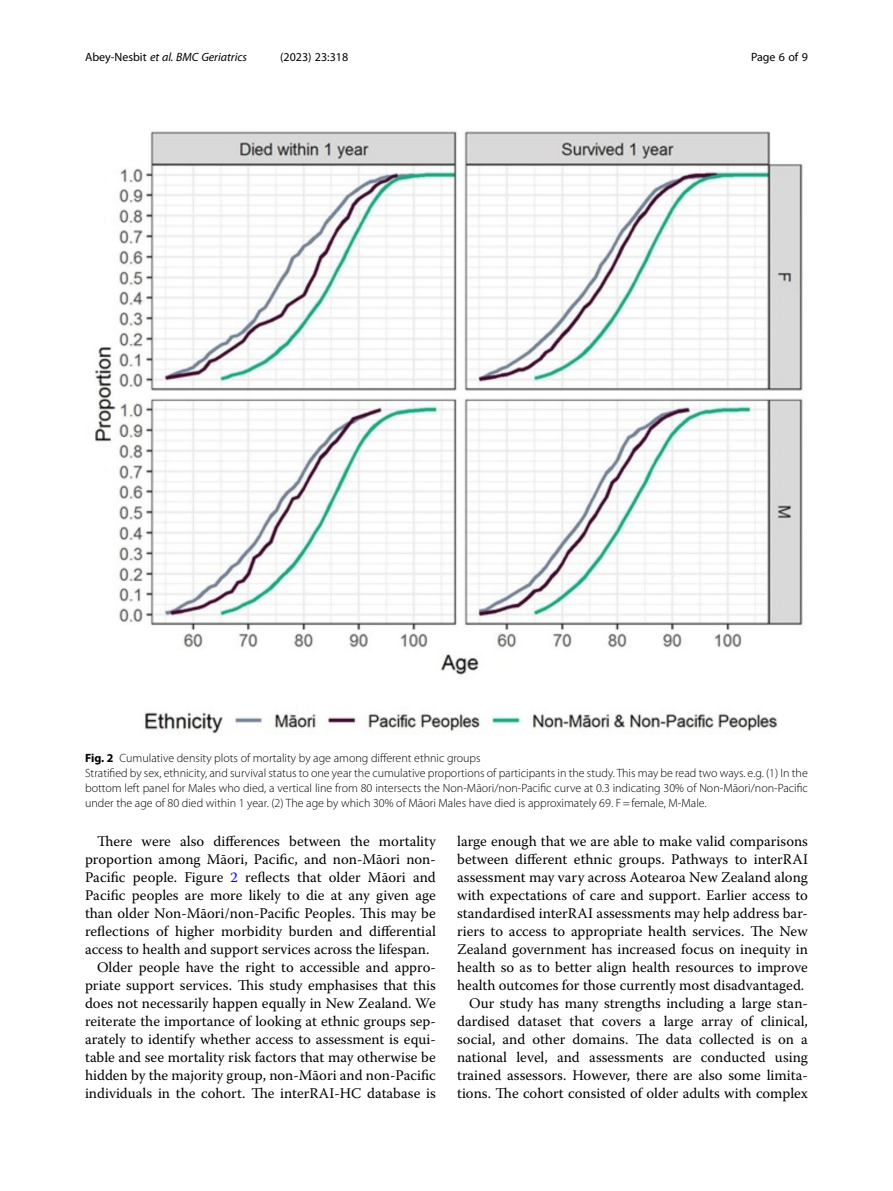
<style>
.page{position:relative;width:893px;height:1191px;background:#fff}
.page>*{position:absolute;margin:0;border:0;box-sizing:border-box;transform-origin:0 0}
.Body_Text_Indent{font:14.7px/18px "Warnock Pro";color:#000;text-align:justify}
.Figure_Caption{font:300 12px/15px "Myriad Pro";color:#000;text-align:justify}
.t1{font:italic 12px "Myriad Pro";color:#000}
.t2{font:12px "Myriad Pro";color:#000}
.s1{font-style:normal}
.s2{font-weight:700}
.s3{color:#00f}
</style>
<div class="page">
<img style="left:95px;top:131px;width:708px;height:603px">
<p class="t1" style="left:85px;top:50px;width:163px"><span class="s1">Abey-Nesbit</span> et al. BMC Geriatrics</p>
<p class="t2" style="left:280px;top:50px;width:70px">(2023) 23:318</p>
<p class="t2" style="left:751px;top:50px;width:58px">Page 6 of 9</p>
<p class="Figure_Caption" style="left:85px;top:750px;width:397px"><span class="s2">Fig. 2</span> Cumulative density plots of mortality by age among different ethnic groups</p>
<p class="Figure_Caption" style="left:85px;top:765px;width:724px">Stratified by sex, ethnicity, and survival status to one year the cumulative proportions of participants in the study. This may be read two ways. e.g. (1) In the bottom left panel for Males who died, a vertical line from 80 intersects the Non-Māori/non-Pacific curve at 0.3 indicating 30% of Non-Māori/non-Pacific under the age of 80 died within 1 year. (2) The age by which 30% of Māori Males have died is approximately 69. F=female, M-Male.</p>
<p class="Body_Text_Indent" style="left:85px;top:832px;width:352px;text-indent:12px">There were also differences between the mortality proportion among Māori, Pacific, and non-Māori non-Pacific people. Figure <span class="s3">2</span> reflects that older Māori and Pacific peoples are more likely to die at any given age than older Non-Māori/non-Pacific Peoples. This may be reflections of higher morbidity burden and differential access to health and support services across the lifespan.</p>
<p class="Body_Text_Indent" style="left:85px;top:958px;width:352px;text-indent:12px">Older people have the right to accessible and appro&shy;priate support services. This study emphasises that this does not necessarily happen equally in New Zealand. We reiterate the importance of looking at ethnic groups sep&shy;arately to identify whether access to assessment is equi&shy;table and see mortality risk factors that may otherwise be hidden by the majority group, non-Māori and non-Pacific individuals in the cohort. The interRAI-HC database is</p>
<p class="Body_Text_Indent" style="left:457px;top:832px;width:352px">large enough that we are able to make valid comparisons between different ethnic groups. Pathways to interRAI assessment may vary across Aotearoa New Zealand along with expectations of care and support. Earlier access to standardised interRAI assessments may help address bar&shy;riers to access to appropriate health services. The New Zealand government has increased focus on inequity in health so as to better align health resources to improve health outcomes for those currently most disadvantaged.</p>
<p class="Body_Text_Indent" style="left:457px;top:994px;width:352px;text-indent:12px">Our study has many strengths including a large stan&shy;dardised dataset that covers a large array of clinical, social, and other domains. The data collected is on a national level, and assessments are conducted using trained assessors. However, there are also some limita&shy;tions. The cohort consisted of older adults with complex</p>
</div>
